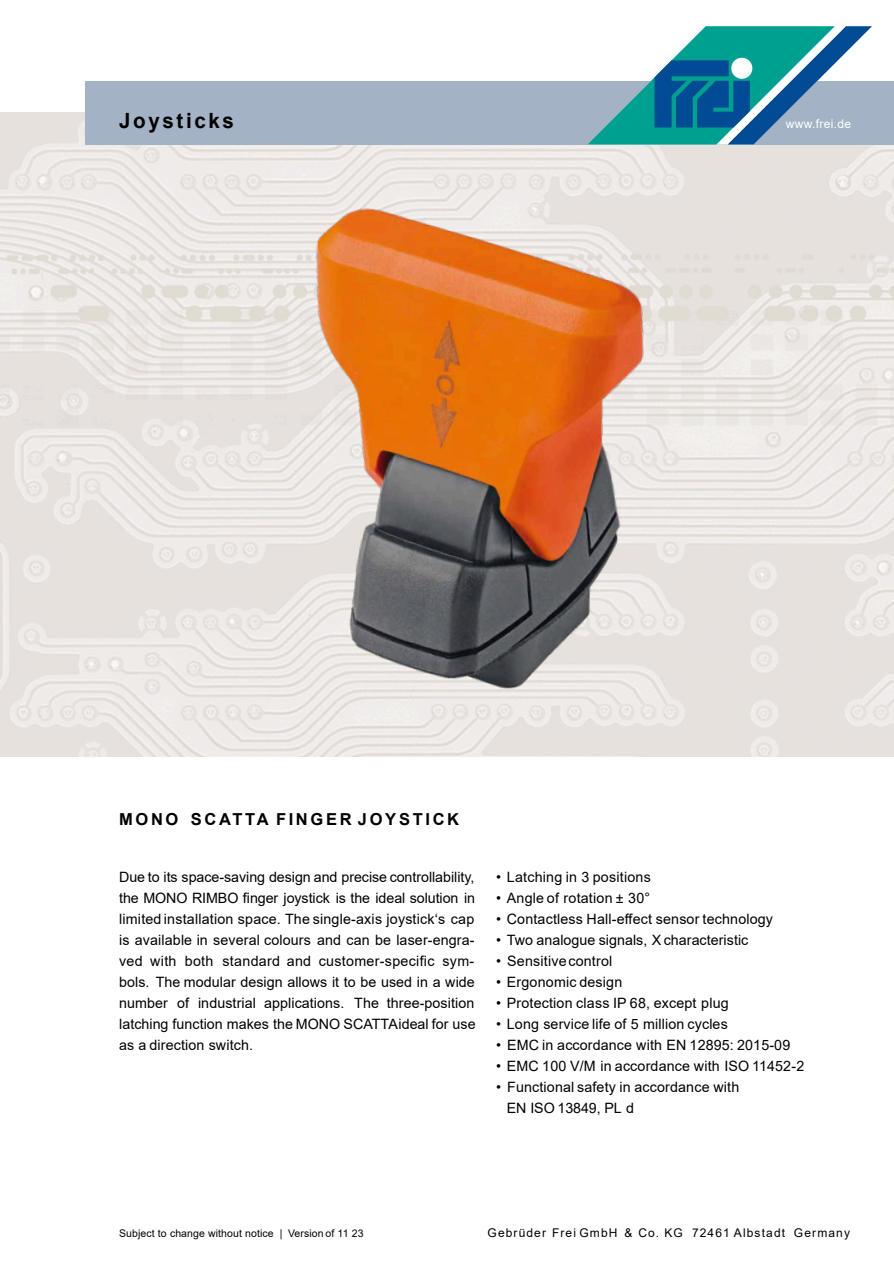
<style>
.page{position:relative;width:894px;height:1263px;background:#fff}
.page>*{position:absolute;margin:0;border:0;box-sizing:border-box;transform-origin:0 0}
.t1{font:700 21px "Arial";letter-spacing:.125em;color:#000}
.t2{font:700 16.5px "Arial";letter-spacing:.16em;color:#000}
.t3{font:14.25px/21px "Arial";letter-spacing:.01em;color:#000;text-align:justify}
.t4{font:12px "Arial";letter-spacing:.095em;color:#000}
.t5{font:12px "Arial";letter-spacing:.03em;color:#fff}
.t6{font:10.5px "Arial";letter-spacing:.01em;color:#000}
</style>
<div class="page">
<img style="left:0;top:113px;width:893px;height:644px">
<div style="left:85px;top:81px;width:808px;height:64px;background:#a3b3c5"></div>
<svg style="left:587px;top:26px;width:284px;height:119px"></svg>
<div style="left:731px;top:58px;width:21px;height:21px;background:#fff;border-radius:50%"></div>
<img style="left:149px;top:172px;width:666px;height:556px">
<h1 class="t1" style="left:119px;top:113px;width:116px">Joysticks</h1>
<p class="t5" style="left:785px;top:119px;width:67px">www.frei.de</p>
<p class="t2" style="left:119px;top:813px;width:341px">MONO SCATTA FINGER JOYSTICK</p>
<p class="t3" style="left:119px;top:868px;width:358px">Due to its space-saving design and precise controllability, the MONO RIMBO finger joystick is the ideal solution in limited installation space. The single-axis joystick‘s cap is available in several colours and can be laser-engra&shy;ved with both standard and customer-specific sym&shy;bols. The modular design allows it to be used in a wide number of industrial applications. The three-position latching function makes the MONO SCATTA ideal for use as a direction switch.</p>
<p class="t3" style="left:496px;top:868px;width:156px">• Latching in 3 positions</p>
<p class="t3" style="left:496px;top:889px;width:155px">• Angle of rotation ± 30°</p>
<p class="t3" style="left:496px;top:910px;width:278px">• Contactless Hall-effect sensor technology</p>
<p class="t3" style="left:496px;top:931px;width:253px">• Two analogue signals, X characteristic</p>
<p class="t3" style="left:496px;top:952px;width:118px">• Sensitive control</p>
<p class="t3" style="left:496px;top:973px;width:128px">• Ergonomic design</p>
<p class="t3" style="left:496px;top:994px;width:234px">• Protection class IP 68, except plug</p>
<p class="t3" style="left:496px;top:1015px;width:233px">• Long service life of 5 million cycles</p>
<p class="t3" style="left:496px;top:1036px;width:295px">• EMC in accordance with EN 12895: 2015-09</p>
<p class="t3" style="left:496px;top:1057px;width:309px">• EMC 100 V/M in accordance with ISO 11452-2</p>
<p class="t3" style="left:506px;top:1078px;width:234px;text-indent:-11px">• Functional safety in accordance with<br>EN ISO 13849, PL d</p>
<p class="t6" style="left:119px;top:1230px;width:246px">Subject to change without notice | Version of 11 23</p>
<p class="t4" style="left:487px;top:1229px;width:364px">Gebrüder Frei GmbH &amp; Co. KG 72461 Albstadt Germany</p>
</div>
